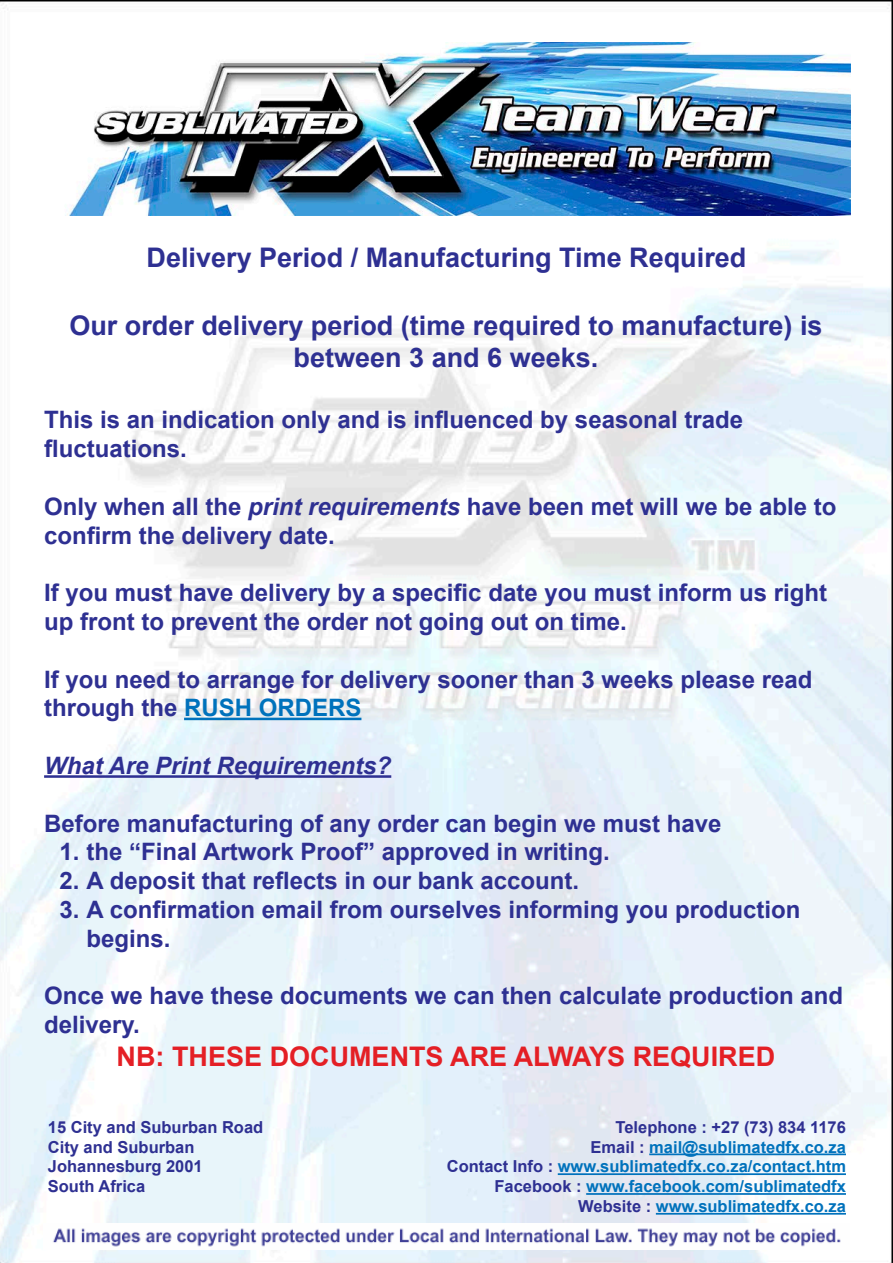
<style>
.page{position:relative;width:893px;height:1263px;background:#fff}
.page>*{position:absolute;margin:0;border:0;box-sizing:border-box;transform-origin:0 0}
.t1{font:700 27px "Arial";color:#2e3092}
.t2{font:700 27px "Arial";color:#e41f25}
.t3{font:700 24px/28.8px "Arial";color:#2e3092}
.t4{font:italic 700 24px "Arial";color:#2e3092}
.t5{font:700 16.5px "Arial";color:#0072bc}
.t6{font:700 16.5px "Arial";color:#2e3092}
.s1{font-style:italic}
.s2{color:#0072bc}
.s3{color:#2e3092}
</style>
<div class="page">
<img style="left:0;top:0;width:893px;height:1263px">
<img style="left:44px;top:1224px;width:805px;height:25px">
<hr style="left:649px;top:1153px;width:197px;height:2px;background:#0072bc">
<hr style="left:558px;top:1173px;width:288px;height:2px;background:#0072bc">
<hr style="left:586px;top:1193px;width:260px;height:2px;background:#0072bc">
<hr style="left:656px;top:1213px;width:190px;height:1px;background:#0072bc">
<hr style="left:184px;top:718px;width:177px;height:2px;background:#0072bc">
<hr style="left:44px;top:775px;width:347px;height:3px;background:#2e3092">
<img style="left:43px;top:43px;width:807px;height:172px">
<p class="t1" style="left:147px;top:240px;width:601px">Delivery Period / Manufacturing Time Required</p>
<p class="t1" style="left:69px;top:307px;width:755px">Our order delivery period (time required to manufacture) is</p>
<p class="t1" style="left:294px;top:340px;width:306px">between 3 and 6 weeks.</p>
<p class="t3" style="left:44px;top:406px;width:700px">This is an indication only and is influenced by seasonal trade fluctuations.</p>
<p class="t3" style="left:44px;top:493px;width:794px">Only when all the <span class="s1">print requirements</span> have been met will we be able to confirm the delivery date.</p>
<p class="t3" style="left:44px;top:579px;width:784px">If you must have delivery by a specific date you must inform us right up front to prevent the order not going out on time.</p>
<p class="t3" style="left:44px;top:665px;width:770px">If you need to arrange for delivery sooner than 3 weeks please read through the <span class="s2">RUSH ORDERS</span></p>
<p class="t4" style="left:44px;top:749px;width:349px">What Are Print Requirements?</p>
<p class="t3" style="left:44px;top:809px;width:679px">Before manufacturing of any order can begin we must have</p>
<p class="t3" style="left:60px;top:838px;width:552px">1. the “Final Artwork Proof” approved in writing.</p>
<p class="t3" style="left:60px;top:867px;width:521px">2. A deposit that reflects in our bank account.</p>
<p class="t3" style="left:87px;top:896px;width:715px;text-indent:-27px">3. A confirmation email from ourselves informing you production begins.</p>
<p class="t3" style="left:44px;top:982px;width:800px">Once we have these documents we can then calculate production and delivery.</p>
<p class="t2" style="left:117px;top:1038px;width:660px">NB: THESE DOCUMENTS ARE ALWAYS REQUIRED</p>
<p class="t6" style="left:48px;top:1116px;width:217px">15 City and Suburban Road</p>
<p class="t6" style="left:48px;top:1136px;width:148px">City and Suburban</p>
<p class="t6" style="left:48px;top:1155px;width:156px">Johannesburg 2001</p>
<p class="t6" style="left:48px;top:1175px;width:99px">South Africa</p>
<p class="t6" style="left:616px;top:1116px;width:232px">Telephone : +27 (73) 834 1176</p>
<p class="t5" style="left:591px;top:1136px;width:257px"><span class="s3">Email :</span> mail@sublimatedfx.co.za</p>
<p class="t5" style="left:447px;top:1155px;width:401px"><span class="s3">Contact Info :</span> www.sublimatedfx.co.za/contact.htm</p>
<p class="t5" style="left:494px;top:1175px;width:353px"><span class="s3">Facebook :</span> www.facebook.com/sublimatedfx</p>
<p class="t5" style="left:578px;top:1195px;width:269px"><span class="s3">Website :</span> www.sublimatedfx.co.za</p>
</div>
